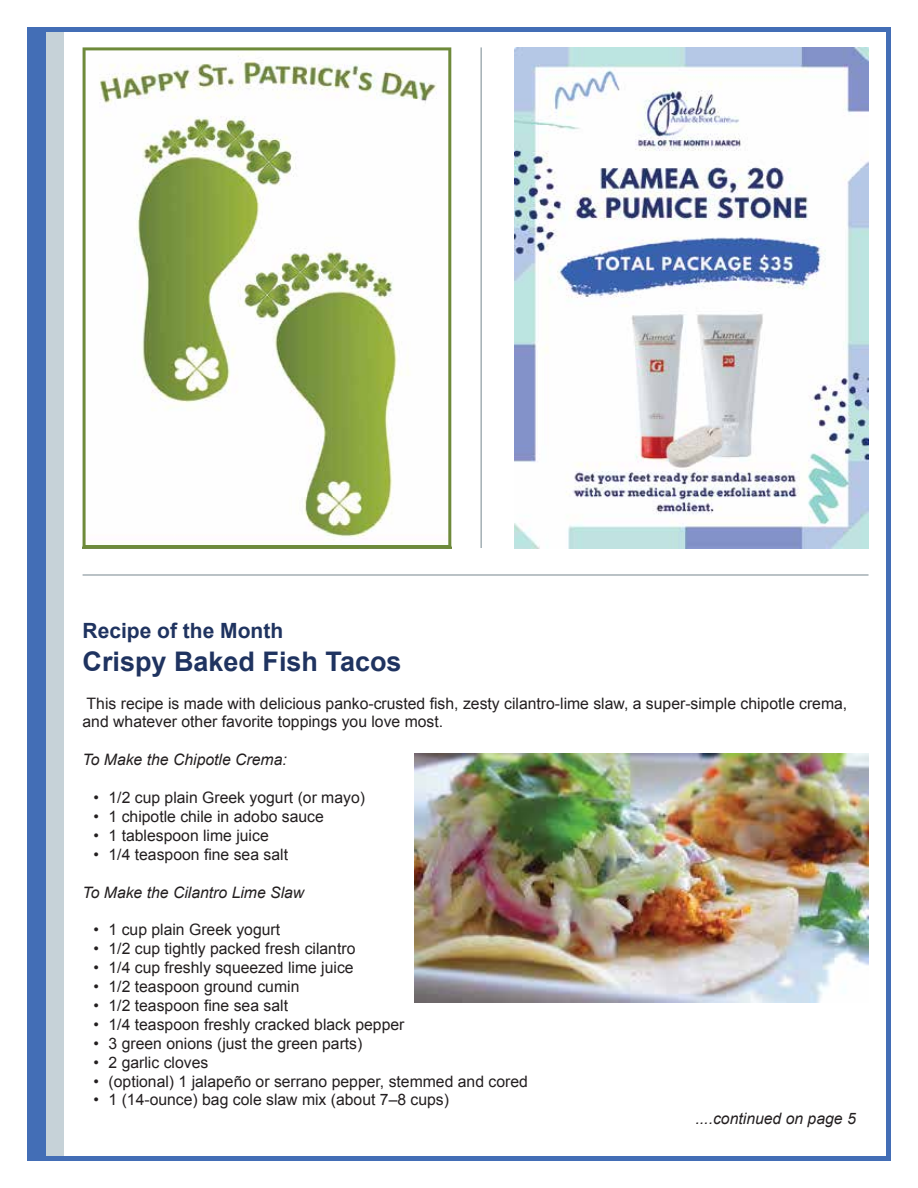
<style>
.page{position:relative;width:918px;height:1188px;background:#fff}
.page>*{position:absolute;margin:0;border:0;box-sizing:border-box;transform-origin:0 0}
.t1{font:700 27px "Arial";color:#1f3360}
.t2{font:700 21px "Arial";color:#1f3360}
.t3{font:15.75px/18.9px "Arial";color:#231f20}
.t4{font:italic 15.75px "Arial";color:#231f20}
</style>
<div class="page">
<div style="left:46px;top:27px;width:18px;height:1134px;background:#c6d2d8"></div>
<div style="left:27px;top:27px;width:19px;height:1134px;background:#436eb6"></div>
<hr style="left:83px;top:574px;width:786px;height:2px;background:#a4afb4">
<hr style="left:887px;top:27px;width:4px;height:1134px;background:#436eb6">
<hr style="left:27px;top:1157px;width:864px;height:4px;background:#436eb6">
<hr style="left:27px;top:27px;width:864px;height:4px;background:#436eb6">
<img style="left:414px;top:754px;width:455px;height:248px">
<img style="left:515px;top:47px;width:354px;height:501px">
<svg style="left:83px;top:47px;width:368px;height:501px"></svg>
<hr style="left:480px;top:47px;width:2px;height:501px;background:#a4afb4">
<h2 class="t2" style="left:83px;top:617px;width:202px">Recipe of the Month</h2>
<h1 class="t1" style="left:83px;top:643px;width:321px">Crispy Baked Fish Tacos</h1>
<p class="t3" style="left:83px;top:694px;width:766px">This recipe is made with delicious panko-crusted fish, zesty cilantro-lime slaw, a super-simple chipotle crema, and whatever other favorite toppings you love most.</p>
<p class="t4" style="left:83px;top:749px;width:206px">To Make the Chipotle Crema:</p>
<p class="t3" style="left:94px;top:788px;width:273px">• 1/2 cup plain Greek yogurt (or mayo)</p>
<p class="t3" style="left:94px;top:807px;width:232px">• 1 chipotle chile in adobo sauce</p>
<p class="t3" style="left:94px;top:826px;width:177px">• 1 tablespoon lime juice</p>
<p class="t3" style="left:94px;top:845px;width:196px">• 1/4 teaspoon fine sea salt</p>
<p class="t4" style="left:83px;top:882px;width:223px">To Make the Cilantro Lime Slaw</p>
<p class="t3" style="left:94px;top:920px;width:188px">• 1 cup plain Greek yogurt</p>
<p class="t3" style="left:94px;top:939px;width:263px">• 1/2 cup tightly packed fresh cilantro</p>
<p class="t3" style="left:94px;top:958px;width:262px">• 1/4 cup freshly squeezed lime juice</p>
<p class="t3" style="left:94px;top:977px;width:207px">• 1/2 teaspoon ground cumin</p>
<p class="t3" style="left:94px;top:996px;width:196px">• 1/2 teaspoon fine sea salt</p>
<p class="t3" style="left:94px;top:1015px;width:312px">• 1/4 teaspoon freshly cracked black pepper</p>
<p class="t3" style="left:94px;top:1034px;width:270px">• 3 green onions (just the green parts)</p>
<p class="t3" style="left:94px;top:1053px;width:116px">• 2 garlic cloves</p>
<p class="t3" style="left:94px;top:1072px;width:436px">• (optional) 1 jalapeño or serrano pepper, stemmed and cored</p>
<p class="t3" style="left:94px;top:1091px;width:357px">• 1 (14-ounce) bag cole slaw mix (about 7–8 cups)</p>
<p class="t4" style="left:696px;top:1109px;width:162px">....continued on page 5</p>
</div>
